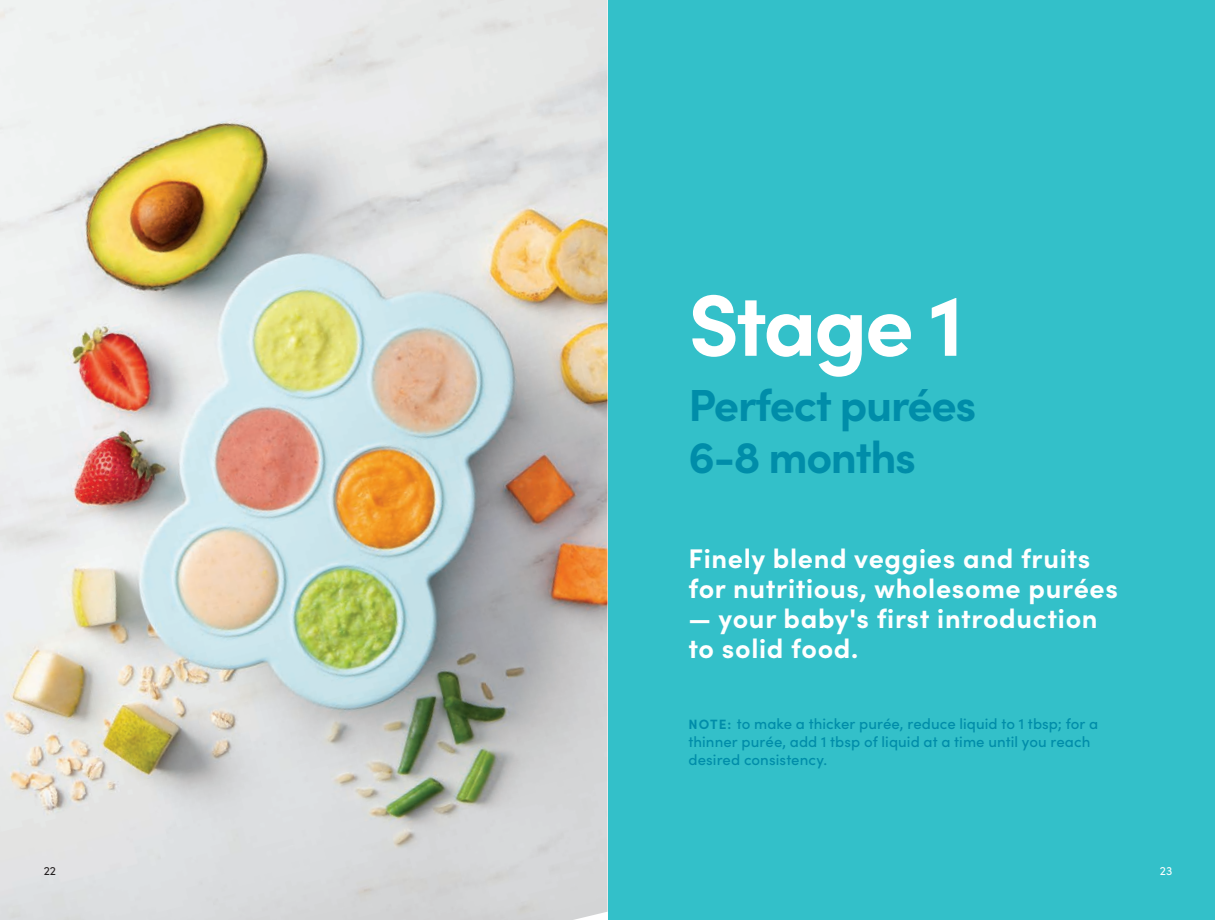
<style>
.page{position:relative;width:1215px;height:920px;background:#fff}
.page>*{position:absolute;margin:0;border:0;box-sizing:border-box;transform-origin:0 0}
.t1{font:700 87px "Sofia Pro";letter-spacing:-.035em;color:#fff}
.t2{font:700 45px "Sofia Pro";letter-spacing:-.03em;color:#008da9}
.t3{font:700 27px/30px "Sofia Pro";letter-spacing:.025em;color:#fff}
.t4{font:500 15px/18px "Sofia Pro";letter-spacing:.005em;color:#008da9}
.t5{font:12px "Sofia Pro";color:#231f20}
.t6{font:12px "Sofia Pro";color:#fff}
.s1{font-weight:700;font-size:13.5px}
</style>
<div class="page">
<img style="left:0;top:0;width:608px;height:920px">
<div style="left:608px;top:0;width:607px;height:920px;background:#33c0c9"></div>
<p class="t1" style="left:688px;top:258px;width:277px">Stage 1</p>
<p class="t2" style="left:688px;top:371px;width:289px">Perfect purées</p>
<p class="t2" style="left:688px;top:422px;width:229px">6-8 months</p>
<p class="t3" style="left:688px;top:541px;width:431px">Finely blend veggies and fruits for nutritious, wholesome purées</p>
<p class="t3" style="left:688px;top:601px;width:411px">— your baby's first introduction to solid food.</p>
<p class="t4" style="left:688px;top:714px;width:411px"><span class="s1">NOTE:</span> to make a thicker purée, reduce liquid to 1 tbsp; for a thinner purée, add 1 tbsp of liquid at a time until you reach desired consistency.</p>
<p class="t5" style="left:44px;top:862px;width:14px">22</p>
<p class="t6" style="left:1160px;top:862px;width:14px">23</p>
</div>
